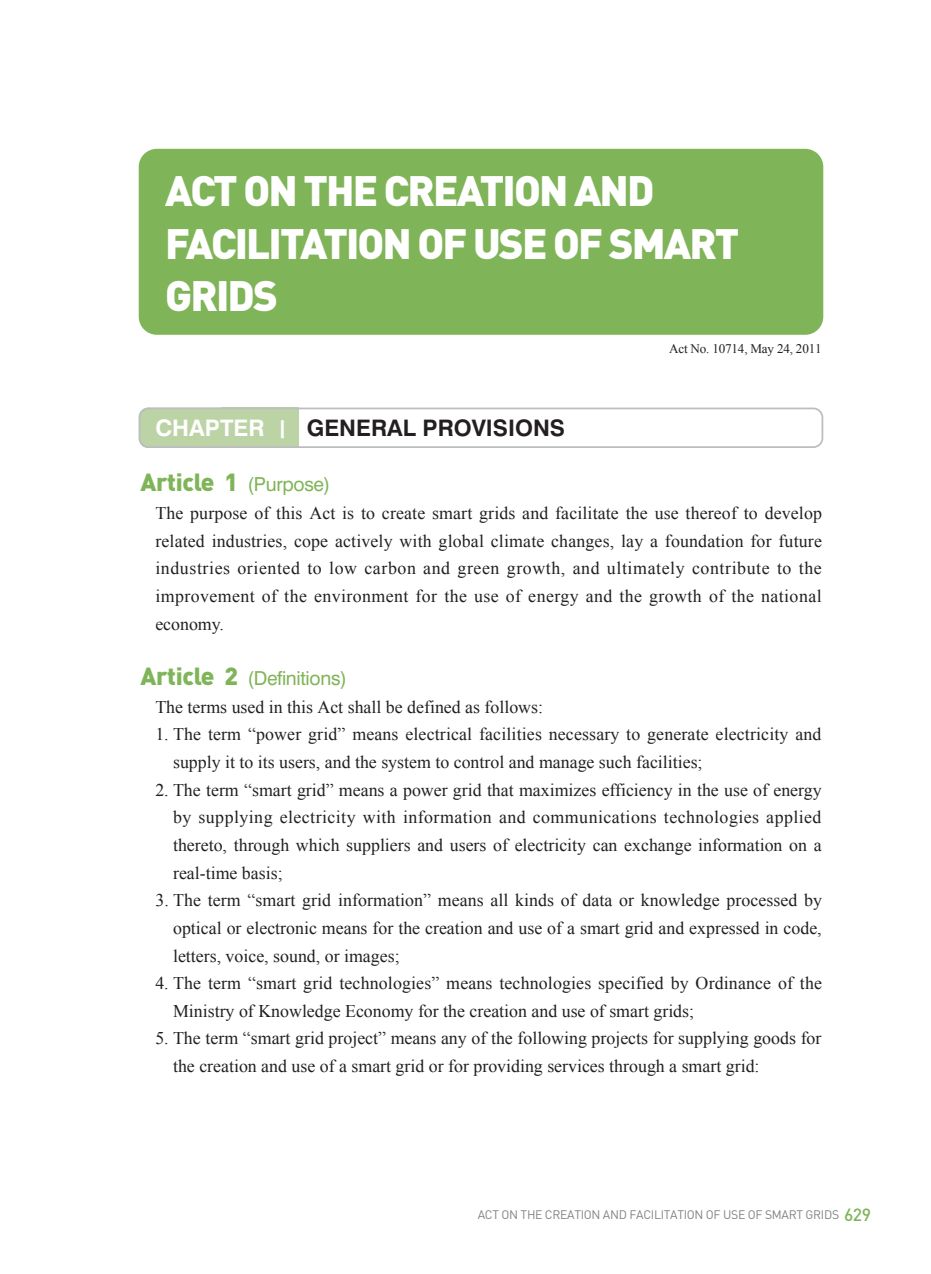
<style>
.page{position:relative;width:931px;height:1274px;background:#fff}
.page>*{position:absolute;margin:0;border:0;box-sizing:border-box;transform-origin:0 0}
.t1{font:900 42px/52.5px "DIN";letter-spacing:-.045em;color:#fff}
.t2{font:700 22.75px "Swiss 721 BT";color:#231f20}
.t3{font:19.25px "Swiss 721 BT";letter-spacing:-.015em;color:#80b459}
.t4{font:17.85px/27.7px "Times New Roman";color:#231f20;text-align:justify}
.t5{font:13.12px "Times New Roman";letter-spacing:-.015em;color:#231f20}
.t6{font:12.25px "DIN";letter-spacing:-.025em;color:#808285}
.s1{color:#fff}
.s2{font-family:"YGO34";font-weight:400;color:#fff}
.s3{font-family:"DIN";font-weight:900;font-size:24.5px}
.s4{font-weight:500;font-size:17.5px;color:#80b459}
</style>
<div class="page">
<div style="left:139px;top:408px;width:160px;height:40px;background:#bcd4a5;border-radius:9px"></div>
<div style="left:221px;top:408px;width:78px;height:40px;background:#bcd4a5"></div>
<div style="left:139px;top:408px;width:684px;height:40px;border:2px solid #bcbdc0;border-radius:9px"></div>
<div style="left:139px;top:149px;width:684px;height:186px;background:#80b459;border-radius:18px"></div>
<h1 class="t1" style="left:165px;top:167px;width:576px">ACT ON THE CREATION AND<br>FACILITATION OF USE OF SMART<br>GRIDS</h1>
<p class="t5" style="left:669px;top:342px;width:154px">Act No. 10714, May 24, 2011</p>
<p class="t2" style="left:155px;top:420px;width:411px"><span class="s1">CHAPTER</span> <span class="s2">Ⅰ</span> GENERAL PROVISIONS</p>
<p class="t3" style="left:140px;top:477px;width:191px"><span class="s3">Article 1</span> (Purpose)</p>
<p class="t4" style="left:155px;top:499px;width:668px">The purpose of this Act is to create smart grids and facilitate the use thereof to develop related industries, cope actively with global climate changes, lay a foundation for future industries oriented to low carbon and green growth, and ultimately contribute to the improvement of the environment for the use of energy and the growth of the national economy.</p>
<p class="t3" style="left:140px;top:671px;width:208px"><span class="s3">Article 2</span> (Definitions)</p>
<p class="t4" style="left:155px;top:693px;width:389px">The terms used in this Act shall be defined as follows:</p>
<p class="t4" style="left:173px;top:720px;width:650px;text-indent:-18px">1. The term “power grid” means electrical facilities necessary to generate electricity and supply it to its users, and the system to control and manage such facilities;</p>
<p class="t4" style="left:173px;top:776px;width:650px;text-indent:-18px">2. The term “smart grid” means a power grid that maximizes efficiency in the use of energy by supplying electricity with information and communications technologies applied thereto, through which suppliers and users of electricity can exchange information on a real-time basis;</p>
<p class="t4" style="left:173px;top:886px;width:651px;text-indent:-18px">3. The term “smart grid information” means all kinds of data or knowledge processed by optical or electronic means for the creation and use of a smart grid and expressed in code, letters, voice, sound, or images;</p>
<p class="t4" style="left:173px;top:969px;width:651px;text-indent:-18px">4. The term “smart grid technologies” means technologies specified by Ordinance of the<br>Ministry of Knowledge Economy for the creation and use of smart grids;</p>
<p class="t4" style="left:173px;top:1025px;width:650px;text-indent:-18px">5. The term “smart grid project” means any of the following projects for supplying goods for the creation and use of a smart grid or for providing services through a smart grid:</p>
<p class="t6" style="left:478px;top:1211px;width:395px">ACT ON THE CREATION AND FACILITATION OF USE OF SMART GRIDS <span class="s4">629</span></p>
</div>
